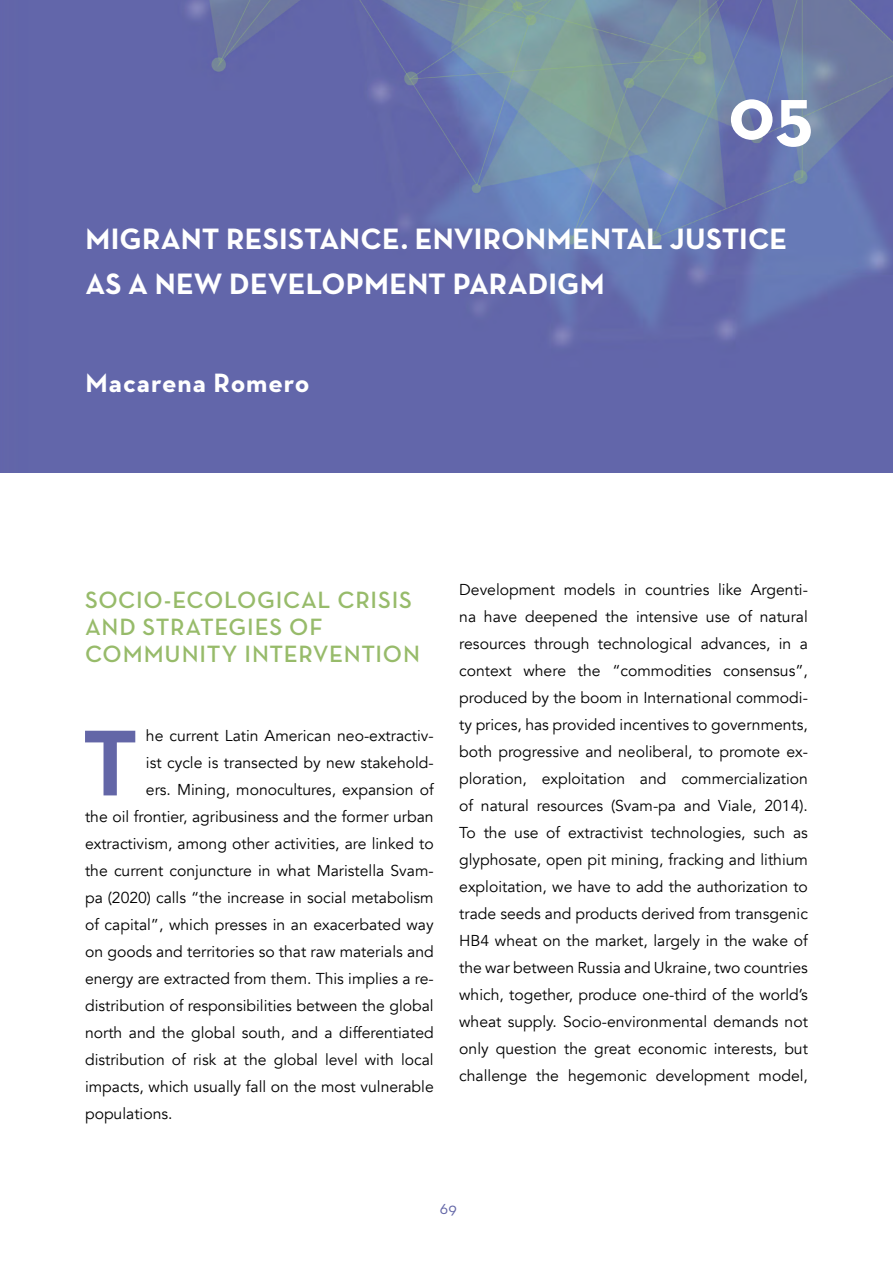
<style>
.page{position:relative;width:893px;height:1263px;background:#fff}
.page>*{position:absolute;margin:0;border:0;box-sizing:border-box;transform-origin:0 0}
.t1{font:700 95.1px "Neutra Text";color:#6366a7}
.t2{font:700 75px "Neutra Text";color:#fff}
.t3{font:700 30px/45px "Neutra Text";letter-spacing:.005em;color:#fff}
.t4{font:700 27px "Neutra Text";letter-spacing:.035em;color:#fff}
.t5{font:600 24px/27px "Neutra Text";letter-spacing:.03em;color:#97bb6a}
.t6{font:16.5px "Neutra Text";color:#6366a7}
.t7{font:15.75px/27px "Avenir";color:#000;text-align:justify}
</style>
<div class="page">
<img style="left:0;top:0;width:893px;height:473px">
<h2 class="t2" style="left:728px;top:67px;width:87px">05</h2>
<h3 class="t3" style="left:85px;top:216px;width:703px">MIGRANT RESISTANCE. ENVIRONMENTAL JUSTICE<br>AS A NEW DEVELOPMENT PARADIGM</h3>
<h3 class="t4" style="left:85px;top:365px;width:226px">Macarena Romero</h3>
<h3 class="t5" style="left:85px;top:586px;width:336px">SOCIO-ECOLOGICAL CRISIS<br>AND STRATEGIES OF<br>COMMUNITY INTERVENTION</h3>
<h1 class="t1" style="left:82px;top:704px;width:58px">T</h1>
<p class="t7" style="left:146px;top:723px;width:289px">he current Latin American neo-extractiv-</p>
<p class="t7" style="left:146px;top:750px;width:289px">ist cycle is transected by new stakehold-</p>
<p class="t7" style="left:146px;top:777px;width:289px">ers. Mining, monocultures, expansion of</p>
<p class="t7" style="left:85px;top:804px;width:350px">the oil frontier, agribusiness and the former urban</p>
<p class="t7" style="left:85px;top:831px;width:350px">extractivism, among other activities, are linked to</p>
<p class="t7" style="left:85px;top:858px;width:350px">the current conjuncture in what Maristella Svam-</p>
<p class="t7" style="left:85px;top:885px;width:350px">pa (2020) calls “the increase in social metabolism</p>
<p class="t7" style="left:85px;top:912px;width:350px">of capital”, which presses in an exacerbated way</p>
<p class="t7" style="left:85px;top:939px;width:350px">on goods and territories so that raw materials and</p>
<p class="t7" style="left:85px;top:966px;width:350px">energy are extracted from them. This implies a re-</p>
<p class="t7" style="left:85px;top:993px;width:350px">distribution of responsibilities between the global</p>
<p class="t7" style="left:85px;top:1020px;width:350px">north and the global south, and a differentiated</p>
<p class="t7" style="left:85px;top:1047px;width:350px">distribution of risk at the global level with local</p>
<p class="t7" style="left:85px;top:1074px;width:350px">impacts, which usually fall on the most vulnerable</p>
<p class="t7" style="left:85px;top:1101px;width:89px">populations.</p>
<p class="t7" style="left:459px;top:577px;width:350px">Development models in countries like Argenti&shy;na have deepened the intensive use of natural resources through technological advances, in a context where the “commodities consensus”, produced by the boom in International commodi&shy;ty prices, has provided incentives to governments, both progressive and neoliberal, to promote ex&shy;ploration, exploitation and commercialization of natural resources (Svam-pa and Viale, 2014).<br>To the use of extractivist technologies, such as glyphosate, open pit mining, fracking and lithium exploitation, we have to add the authorization to trade seeds and products derived from transgenic HB4 wheat on the market, largely in the wake of the war between Russia and Ukraine, two countries which, together, produce one-third of the world’s wheat supply. Socio-environmental demands not only question the great economic interests, but challenge the hegemonic development model,</p>
<p class="t6" style="left:440px;top:1198px;width:19px">69</p>
</div>
